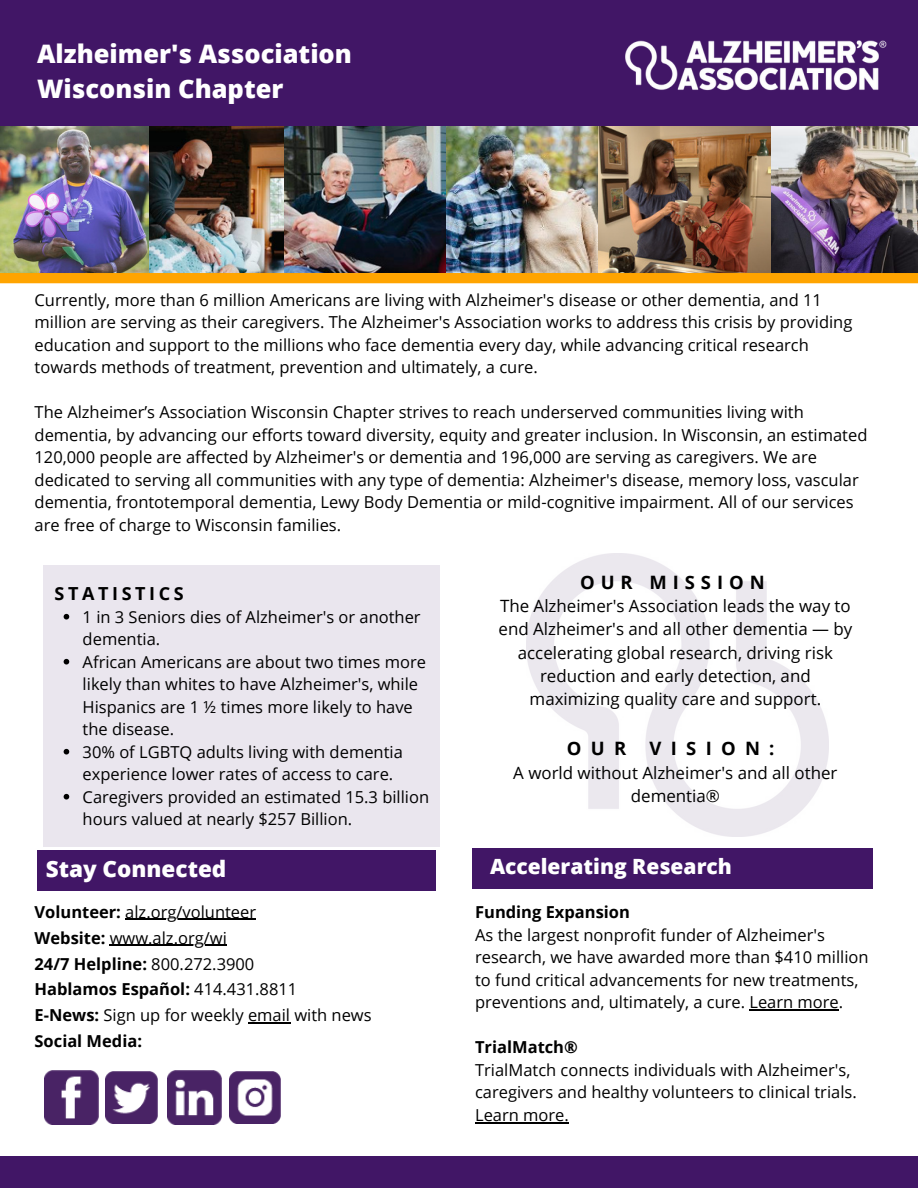
<style>
.page{position:relative;width:918px;height:1188px;background:#fff}
.page>*{position:absolute;margin:0;border:0;box-sizing:border-box;transform-origin:0 0}
.t1{font:800 25.5px "Open Sans";color:#fff}
.t2{font:800 22.5px "Open Sans";color:#fff}
.t3{font:800 21px "Open Sans";color:#fff}
.t4{font:700 18.45px "Open Sans";letter-spacing:.325em;color:#000}
.t5{font:700 18px "Open Sans";letter-spacing:.2em;color:#000}
.t6{font:16.95px/23.1px "Open Sans";color:#000;text-align:center}
.t7{font:16.5px/22.5px "Open Sans";color:#000}
.t8{font:700 16.5px "Open Sans";color:#000}
.s1{font-weight:700}
.s2{font-weight:400}
</style>
<div class="page">
<div style="left:0;top:0;width:918px;height:127px;background:#411666"></div>
<img style="left:148px;top:127px;width:137px;height:146px">
<img style="left:0;top:127px;width:148px;height:146px">
<img style="left:771px;top:127px;width:147px;height:146px">
<img style="left:597px;top:224px;width:174px;height:49px">
<img style="left:446px;top:127px;width:151px;height:146px">
<div style="left:0;top:273px;width:918px;height:10px;background:#ffa400"></div>
<div style="left:43px;top:565px;width:397px;height:282px;background:#eae6ee"></div>
<svg style="left:64px;top:614px;width:5px;height:6px"></svg>
<svg style="left:64px;top:659px;width:5px;height:6px"></svg>
<svg style="left:64px;top:749px;width:5px;height:6px"></svg>
<svg style="left:64px;top:794px;width:5px;height:6px"></svg>
<div style="left:37px;top:851px;width:399px;height:40px;background:#411666"></div>
<img style="left:45px;top:1070px;width:54px;height:54px">
<img style="left:168px;top:1070px;width:54px;height:54px">
<img style="left:229px;top:1071px;width:52px;height:52px">
<img style="left:106px;top:1071px;width:52px;height:52px">
<div style="left:0;top:1156px;width:918px;height:32px;background:#411666"></div>
<div style="left:472px;top:849px;width:401px;height:40px;background:#411666"></div>
<img style="left:526px;top:553px;width:303px;height:284px">
<img style="left:285px;top:127px;width:161px;height:146px">
<img style="left:597px;top:40px;width:315px;height:184px">
<hr style="left:125px;top:919px;width:131px;height:1px;background:#000">
<hr style="left:110px;top:945px;width:117px;height:1px;background:#000">
<hr style="left:248px;top:1022px;width:42px;height:2px;background:#000">
<hr style="left:749px;top:1010px;width:90px;height:1px;background:#000">
<hr style="left:475px;top:1122px;width:94px;height:1px;background:#000">
<p class="t1" style="left:37px;top:36px;width:316px">Alzheimer's Association</p>
<p class="t1" style="left:37px;top:71px;width:248px">Wisconsin Chapter</p>
<p class="t7" style="left:35px;top:288px;width:819px">Currently, more than 6 million Americans are living with Alzheimer's disease or other dementia, and 11 million are serving as their caregivers. The Alzheimer's Association works to address this crisis by providing education and support to the millions who face dementia every day, while advancing critical research towards methods of treatment, prevention and ultimately, a cure.</p>
<p class="t7" style="left:35px;top:401px;width:834px">The Alzheimer’s Association Wisconsin Chapter strives to reach underserved communities living with dementia, by advancing our efforts toward diversity, equity and greater inclusion. In Wisconsin, an estimated 120,000 people are affected by Alzheimer's or dementia and 196,000 are serving as caregivers. We are dedicated to serving all communities with any type of dementia: Alzheimer's disease, memory loss, vascular dementia, frontotemporal dementia, Lewy Body Dementia or mild-cognitive impairment. All of our services are free of charge to Wisconsin families.</p>
<p class="t5" style="left:55px;top:581px;width:131px">STATISTICS</p>
<p class="t7" style="left:83px;top:605px;width:340px">1 in 3 Seniors dies of Alzheimer's or another dementia.</p>
<p class="t7" style="left:83px;top:650px;width:345px">African Americans are about two times more likely than whites to have Alzheimer's, while Hispanics are 1 ½ times more likely to have the disease.</p>
<p class="t7" style="left:83px;top:740px;width:322px">30% of LGBTQ adults living with dementia experience lower rates of access to care.</p>
<p class="t7" style="left:83px;top:785px;width:348px">Caregivers provided an estimated 15.3 billion hours valued at nearly $257 Billion.</p>
<p class="t2" style="left:46px;top:853px;width:182px">Stay Connected</p>
<p class="t7" style="left:35px;top:900px;width:223px"><span class="s1">Volunteer:</span> alz.org/volunteer</p>
<p class="t7" style="left:35px;top:926px;width:194px"><span class="s1">Website:</span> www.alz.org/wi</p>
<p class="t8" style="left:35px;top:952px;width:221px">24/7 Helpline: <span class="s2">800.272.3900</span></p>
<p class="t8" style="left:35px;top:978px;width:264px">Hablamos Español: <span class="s2">414.431.8811</span></p>
<p class="t7" style="left:35px;top:1004px;width:339px"><span class="s1">E-News:</span> Sign up for weekly email with news</p>
<p class="t8" style="left:35px;top:1030px;width:109px">Social Media:</p>
<p class="t4" style="left:580px;top:570px;width:186px">OUR MISSION</p>
<p class="t6" style="left:499px;top:594px;width:355px">The Alzheimer's Association leads the way to end Alzheimer's and all other dementia — by accelerating global research, driving risk reduction and early detection, and maximizing quality care and support.</p>
<p class="t4" style="left:567px;top:736px;width:61px">OUR</p>
<p class="t4" style="left:650px;top:736px;width:126px">VISION:</p>
<p class="t6" style="left:513px;top:760px;width:326px">A world without Alzheimer's and all other dementia®</p>
<p class="t3" style="left:490px;top:851px;width:243px">Accelerating Research</p>
<p class="t8" style="left:475px;top:901px;width:156px">Funding Expansion</p>
<p class="t7" style="left:475px;top:923px;width:395px">As the largest nonprofit funder of Alzheimer's research, we have awarded more than $410 million to fund critical advancements for new treatments, preventions and, ultimately, a cure. Learn more.</p>
<p class="t8" style="left:475px;top:1036px;width:104px">TrialMatch®</p>
<p class="t7" style="left:475px;top:1058px;width:383px">TrialMatch connects individuals with Alzheimer's, caregivers and healthy volunteers to clinical trials.<br>Learn more.</p>
</div>
